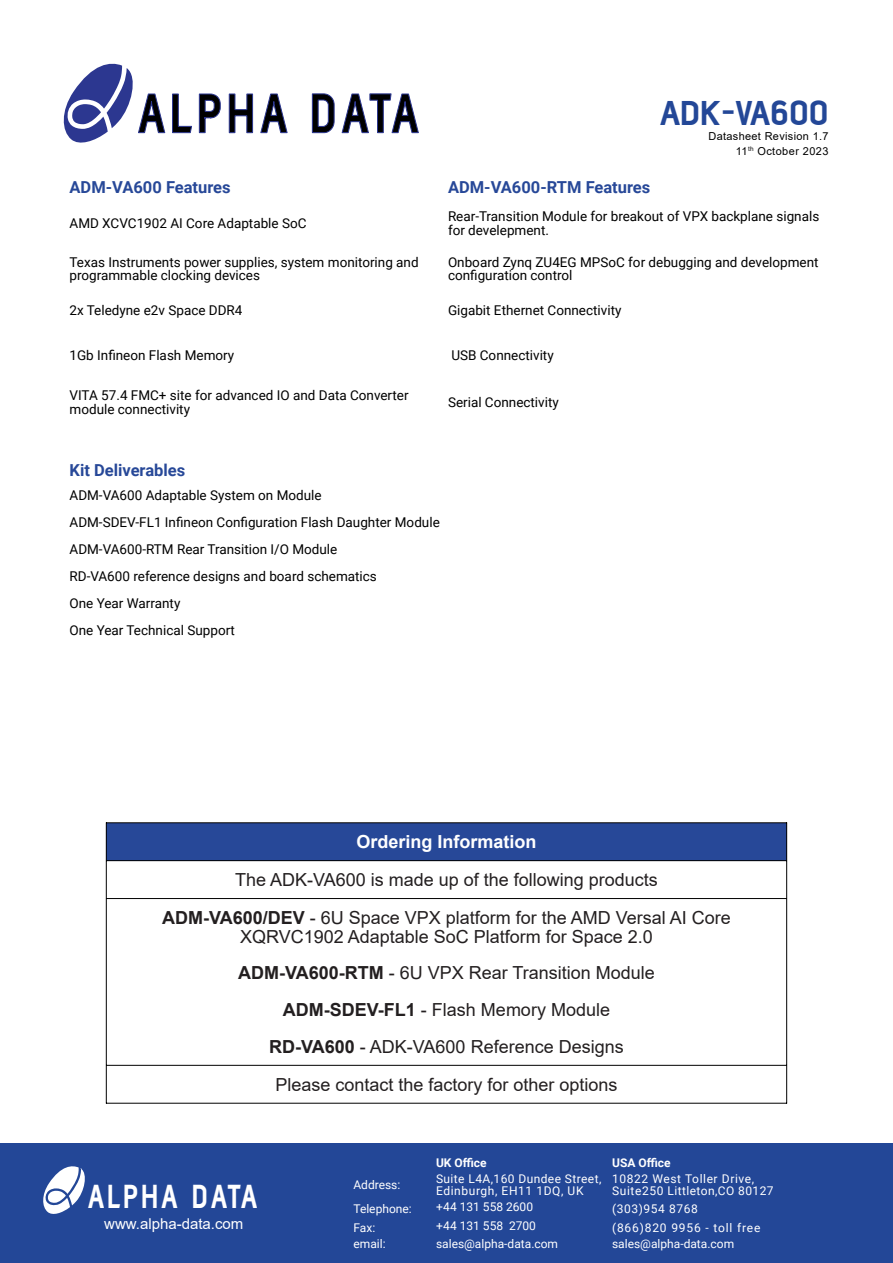
<style>
.page{position:relative;width:893px;height:1263px;background:#fff}
.page>*{position:absolute;margin:0;border:0;box-sizing:border-box;transform-origin:0 0}
.t1{font:700 37.5px "AF Battersea";color:#234797}
.t2{font:700 36.3px "AF Battersea";letter-spacing:.095em;color:#fff;scale:.83 1}
.t3{font:18px/37px "Arial";color:#231f20;text-align:center}
.t4{font:700 18px "Arial";color:#fff}
.t5{font:700 16.5px "Roboto";color:#274898}
.t6{font:15px "Arial";color:#fff}
.t7{font:13.5px/27px "Roboto";color:#000}
.t8{font:12px/12px "Roboto";letter-spacing:.035em;color:#fff}
.t9{font:12px "Roboto";color:#fff}
.t10{font:12px "Roboto";letter-spacing:.07em;color:#fff}
.t11{font:700 12px "Roboto";color:#fff}
.t12{font:10.95px/15px "Arial";letter-spacing:.03em;color:#000;text-align:right}
.s1{font-weight:700}
</style>
<div class="page">
<svg style="left:172px;top:94px;width:20px;height:39px"></svg>
<svg style="left:199px;top:94px;width:21px;height:39px"></svg>
<svg style="left:229px;top:94px;width:24px;height:39px"></svg>
<svg style="left:261px;top:94px;width:26px;height:39px"></svg>
<svg style="left:312px;top:94px;width:22px;height:39px"></svg>
<svg style="left:342px;top:94px;width:76px;height:39px"></svg>
<svg style="left:63px;top:63px;width:102px;height:80px"></svg>
<div style="left:0;top:1143px;width:893px;height:120px;background:#234797"></div>
<svg style="left:43px;top:1166px;width:42px;height:48px"></svg>
<div style="left:106px;top:823px;width:681px;height:38px;background:#274898"></div>
<hr style="left:106px;top:822px;width:1px;height:281px;background:#000">
<hr style="left:786px;top:822px;width:1px;height:281px;background:#000">
<hr style="left:106px;top:822px;width:681px;height:1px;background:#000">
<hr style="left:106px;top:860px;width:681px;height:1px;background:#000">
<hr style="left:106px;top:898px;width:681px;height:1px;background:#000">
<hr style="left:106px;top:1065px;width:681px;height:1px;background:#000">
<hr style="left:106px;top:1103px;width:681px;height:1px;background:#000">
<h1 class="t1" style="left:660px;top:93px;width:170px">ADK-VA600</h1>
<p class="t12" style="left:708px;top:129px;width:122px">Datasheet Revision 1.7<br>11<sup>th</sup> October 2023</p>
<p class="t5" style="left:70px;top:180px;width:163px">ADM-VA600 Features</p>
<p class="t5" style="left:448px;top:180px;width:204px">ADM-VA600-RTM Features</p>
<p class="t7" style="left:70px;top:211px;width:239px">AMD XCVC1902 AI Core Adaptable SoC</p>
<p class="t7" style="left:448px;top:211px;width:373px;line-height:13.5px">Rear-Transition Module for breakout of VPX backplane signals for develepment.</p>
<p class="t7" style="left:70px;top:256px;width:351px;line-height:13.5px">Texas Instruments power supplies, system monitoring and programmable clocking devices</p>
<p class="t7" style="left:448px;top:256px;width:372px;line-height:13.5px">Onboard Zynq ZU4EG MPSoC for debugging and development configuration control</p>
<p class="t7" style="left:70px;top:299px;width:174px">2x Teledyne e2v Space DDR4</p>
<p class="t7" style="left:448px;top:299px;width:175px">Gigabit Ethernet Connectivity</p>
<p class="t7" style="left:70px;top:343px;width:166px">1Gb Infineon Flash Memory</p>
<p class="t7" style="left:451px;top:343px;width:104px">USB Connectivity</p>
<p class="t7" style="left:70px;top:390px;width:341px;line-height:13.5px">VITA 57.4 FMC+ site for advanced IO and Data Converter module connectivity</p>
<p class="t7" style="left:448px;top:390px;width:112px">Serial Connectivity</p>
<p class="t5" style="left:70px;top:464px;width:117px">Kit Deliverables</p>
<p class="t7" style="left:70px;top:483px;width:372px">ADM-VA600 Adaptable System on Module<br>ADM-SDEV-FL1 Infineon Configuration Flash Daughter Module ADM-VA600-RTM Rear Transition I/O Module<br>RD-VA600 reference designs and board schematics<br>One Year Warranty<br>One Year Technical Support</p>
<h3 class="t4" style="left:356px;top:835px;width:182px">Ordering Information</h3>
<h3 class="t3" style="left:162px;top:862px;width:570px;line-height:38.1px">The ADK-VA600 is made up of the following products<br><span class="s1">ADM-VA600/DEV</span> - 6U Space VPX platform for the AMD Versal AI Core</h3>
<h3 class="t3" style="left:238px;top:919px;width:418px">XQRVC1902 Adaptable SoC Platform for Space 2.0<br><span class="s1">ADM-VA600-RTM</span> - 6U VPX Rear Transition Module <span class="s1">ADM-SDEV-FL1</span> - Flash Memory Module <span class="s1">RD-VA600</span> - ADK-VA600 Reference Designs<br>Please contact the factory for other options</h3>
<h2 class="t2" style="left:88px;top:1177px;width:205px">ALPHA DATA</h2>
<p class="t6" style="left:104px;top:1218px;width:141px">www.alpha-data.com</p>
<p class="t11" style="left:436px;top:1158px;width:52px">UK Office</p>
<p class="t11" style="left:612px;top:1158px;width:60px">USA Office</p>
<p class="t9" style="left:353px;top:1179px;width:48px">Address:</p>
<p class="t8" style="left:436px;top:1173px;width:167px">Suite L4A,160 Dundee Street,<br>Edinburgh, EH11 1DQ, UK</p>
<p class="t8" style="left:612px;top:1173px;width:163px">10822 West Toller Drive,<br>Suite250 Littleton,CO 80127</p>
<p class="t9" style="left:353px;top:1204px;width:60px">Telephone:</p>
<p class="t9" style="left:436px;top:1201px;width:99px">+44 131 558 2600</p>
<p class="t8" style="left:612px;top:1204px;width:87px">(303)954 8768</p>
<p class="t8" style="left:353px;top:1223px;width:23px">Fax:</p>
<p class="t9" style="left:436px;top:1220px;width:102px">+44 131 558 2700</p>
<p class="t10" style="left:612px;top:1223px;width:150px">(866)820 9956 - toll free</p>
<p class="t8" style="left:353px;top:1239px;width:34px">email:</p>
<p class="t9" style="left:436px;top:1239px;width:124px">sales@alpha-data.com</p>
<p class="t9" style="left:612px;top:1239px;width:124px">sales@alpha-data.com</p>
</div>
